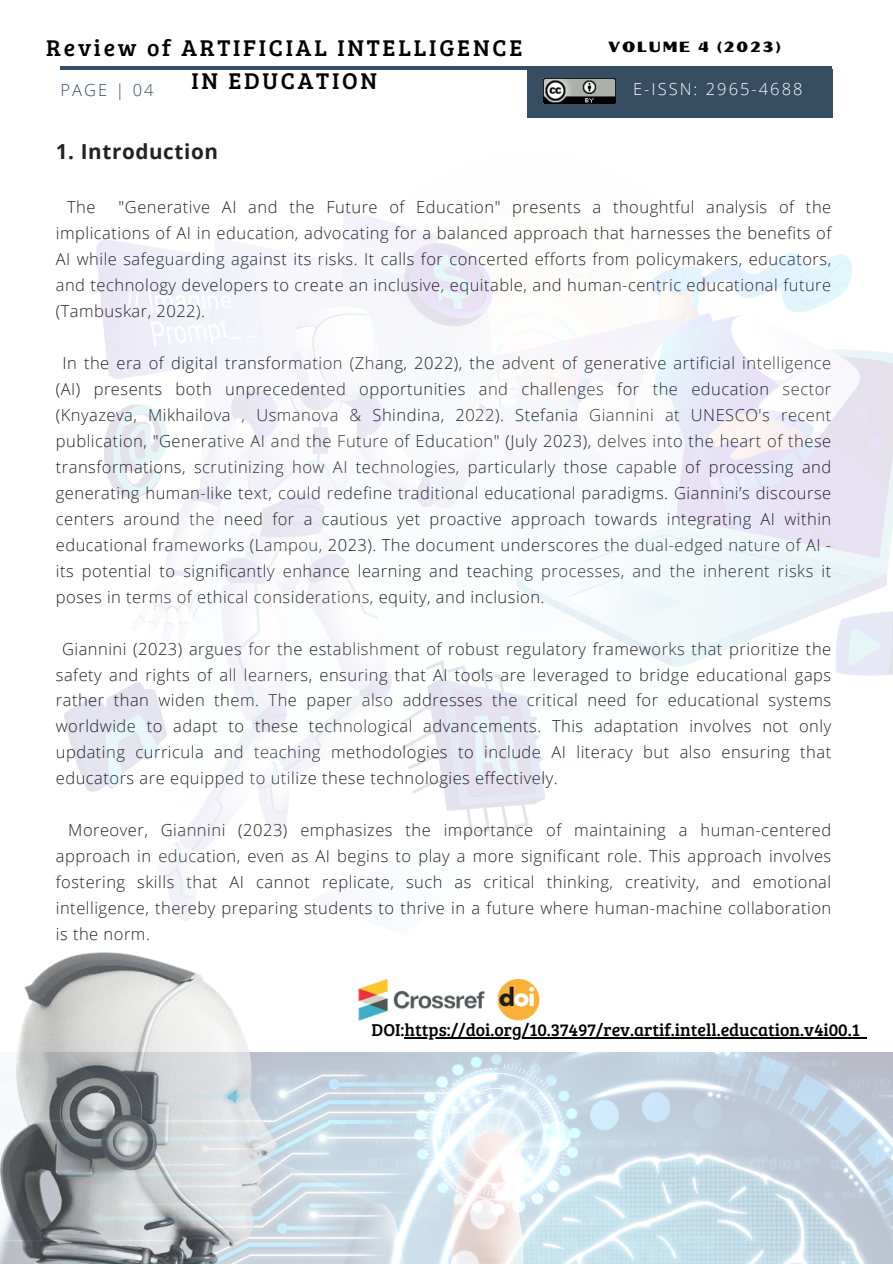
<style>
.page{position:relative;width:893px;height:1264px;background:#fff}
.page>*{position:absolute;margin:0;border:0;box-sizing:border-box;transform-origin:0 0}
.t1{font:23.55px "Bree Serif";letter-spacing:.12em;color:#000}
.t2{font:700 20.7px "Open Sans";letter-spacing:.03em;color:#222}
.t3{font:17.7px "Bree Serif";color:#000}
.t4{font:300 16.5px/26px "Open Sans";letter-spacing:.03em;color:#222;text-align:justify}
.t5{font:300 16.5px "Open Sans";letter-spacing:.12em;color:#fff}
.t6{font:300 16.5px "Open Sans";letter-spacing:.12em;color:#364d62}
.t7{font:14.85px "Oilvare Base";letter-spacing:.12em;color:#000}
</style>
<div class="page">
<hr style="left:61px;top:66px;width:770px;height:4px;background:#364d62">
<div style="left:528px;top:70px;width:304px;height:47px;background:#364d62"></div>
<img style="left:543px;top:78px;width:72px;height:26px">
<img style="left:358px;top:979px;width:182px;height:41px">
<hr style="left:404px;top:1037px;width:455px;height:1px;background:#000">
<img style="left:277px;top:1052px;width:615px;height:211px">
<img style="left:0;top:952px;width:277px;height:311px">
<img style="left:65px;top:211px;width:827px;height:711px">
<p class="t1" style="left:46px;top:31px;width:477px">Review of ARTIFICIAL INTELLIGENCE</p>
<p class="t7" style="left:608px;top:38px;width:174px">VOLUME 4 (2023)</p>
<p class="t1" style="left:191px;top:64px;width:187px">IN EDUCATION</p>
<p class="t5" style="left:633px;top:78px;width:171px">E-ISSN: 2965-4688</p>
<p class="t6" style="left:61px;top:79px;width:94px">PAGE | 04</p>
<p class="t2" style="left:56px;top:137px;width:164px">1. Introduction</p>
<p class="t4" style="left:56px;top:194px;width:776px;text-indent:63px">"Generative AI and the Future of Education" presents a thoughtful analysis of the implications of AI in education, advocating for a balanced approach that harnesses the benefits of AI while safeguarding against its risks. It calls for concerted efforts from policymakers, educators, and technology developers to create an inclusive, equitable, and human-centric educational future (Tambuskar, 2022).</p>
<p class="t4" style="left:56px;top:349px;width:776px;text-indent:7px">In the era of digital transformation (Zhang, 2022), the advent of generative artificial intelligence (AI) presents both unprecedented opportunities and challenges for the education sector (Knyazeva, Mikhailova , Usmanova &amp; Shindina, 2022). Stefania Giannini at UNESCO's recent publication, "Generative AI and the Future of Education" (July 2023), delves into the heart of these transformations, scrutinizing how AI technologies, particularly those capable of processing and generating human-like text, could redefine traditional educational paradigms. Giannini’s discourse centers around the need for a cautious yet proactive approach towards integrating AI within educational frameworks (Lampou, 2023). The document underscores the dual-edged nature of AI - its potential to significantly enhance learning and teaching processes, and the inherent risks it poses in terms of ethical considerations, equity, and inclusion.</p>
<p class="t4" style="left:56px;top:635px;width:776px;text-indent:6px">Giannini (2023) argues for the establishment of robust regulatory frameworks that prioritize the safety and rights of all learners, ensuring that AI tools are leveraged to bridge educational gaps rather than widen them. The paper also addresses the critical need for educational systems worldwide to adapt to these technological advancements. This adaptation involves not only updating curricula and teaching methodologies to include AI literacy but also ensuring that educators are equipped to utilize these technologies effectively.</p>
<p class="t4" style="left:56px;top:817px;width:776px;text-indent:12px">Moreover, Giannini (2023) emphasizes the importance of maintaining a human-centered approach in education, even as AI begins to play a more significant role. This approach involves fostering skills that AI cannot replicate, such as critical thinking, creativity, and emotional intelligence, thereby preparing students to thrive in a future where human-machine collaboration is the norm.</p>
<p class="t4" style="left:67px;top:194px;width:30px">The</p>
<p class="t3" style="left:371px;top:1016px;width:489px">DOI:https://doi.org/10.37497/rev.artif.intell.education.v4i00.1</p>
</div>
